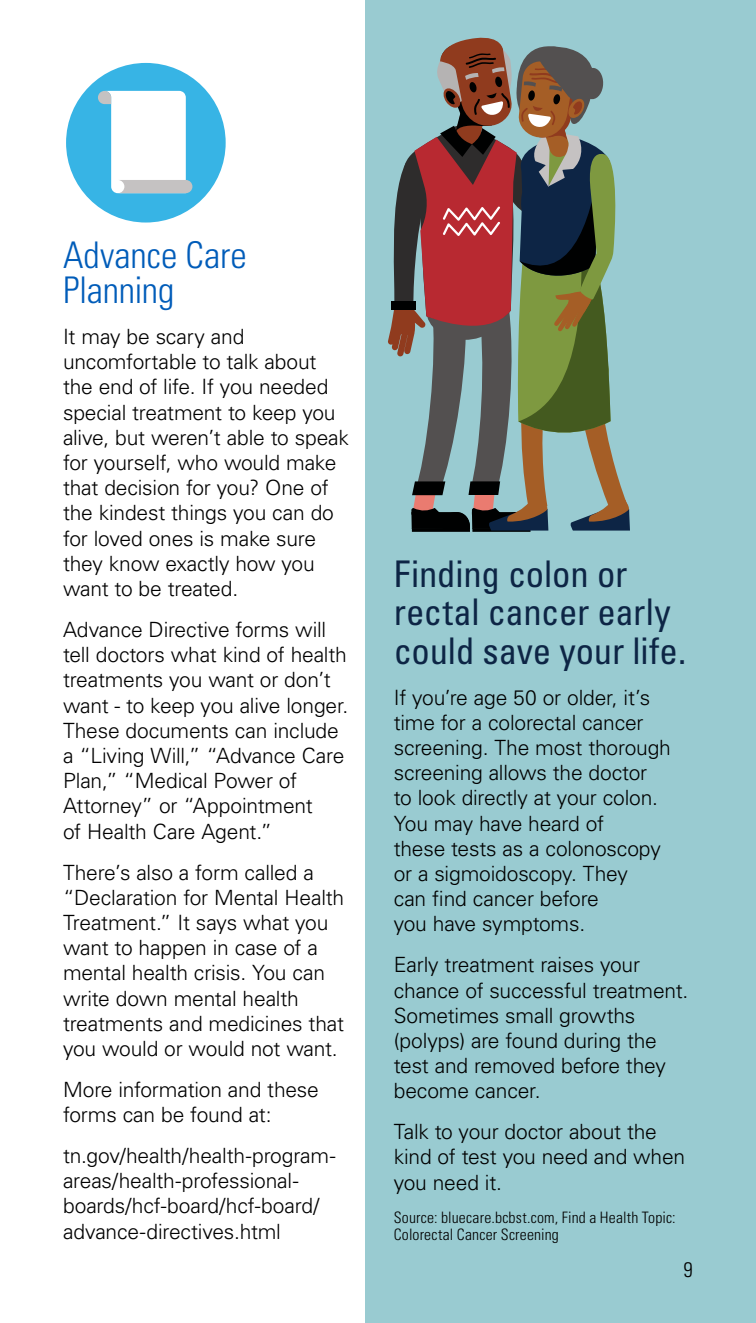
<style>
.page{position:relative;width:756px;height:1323px;background:#fff}
.page>*{position:absolute;margin:0;border:0;box-sizing:border-box;transform-origin:0 0}
.t1{font:condensed 36.75px/38.5px "Univers LT Std";letter-spacing:-.005em;color:#0d2545}
.t2{font:300 condensed 36.75px/35px "Univers LT Std";letter-spacing:-.005em;color:#005cb9}
.t3{font:300 21px/25.2px "Univers LT Std";letter-spacing:-.01em;color:#000}
.t4{font:300 condensed 21px "Univers LT Std";color:#000}
.t5{font:300 condensed 15.75px/17.5px "Univers LT Std";letter-spacing:.01em;color:#000}
</style>
<div class="page">
<div style="left:365px;top:0;width:391px;height:1323px;background:#99cbd1"></div>
<div style="left:66px;top:63px;width:160px;height:160px;background:#37b4e5;border-radius:50%"></div>
<svg style="left:98px;top:91px;width:94px;height:102px"></svg>
<hr style="left:472px;top:528px;width:59px;height:4px;background:#182122">
<hr style="left:412px;top:528px;width:58px;height:4px;background:#182122">
<svg style="left:388px;top:37px;width:242px;height:494px"></svg>
<h2 class="t2" style="left:63px;top:238px;width:185px">Advance Care<br>Planning</h2>
<p class="t3" style="left:63px;top:324px;width:288px">It may be scary and uncomfortable to talk about the end of life. If you needed special treatment to keep you alive, but weren’t able to speak for yourself, who would make that decision for you? One of the kindest things you can do for loved ones is make sure they know exactly how you want to be treated.</p>
<p class="t3" style="left:63px;top:617px;width:287px">Advance Directive forms will tell doctors what kind of health treatments you want or don’t want - to keep you alive longer.<br>These documents can include a “Living Will,” “Advance Care<br>Plan,” “Medical Power of<br>Attorney” or “Appointment<br>of Health Care Agent.”</p>
<p class="t3" style="left:63px;top:860px;width:283px">There’s also a form called a “Declaration for Mental Health<br>Treatment.” It says what you want to happen in case of a mental health crisis. You can write down mental health treatments and medicines that you would or would not want.</p>
<p class="t3" style="left:63px;top:1077px;width:257px">More information and these forms can be found at:</p>
<p class="t3" style="left:63px;top:1143px;width:274px">tn.gov/health/health-program&shy;areas/health-professional&shy;boards/hcf-board/hcf-board/ advance-directives.html</p>
<h3 class="t1" style="left:394px;top:554px;width:294px">Finding colon or rectal cancer early could save your life.</h3>
<p class="t3" style="left:394px;top:685px;width:279px">If you’re age 50 or older, it’s time for a colorectal cancer screening. The most thorough screening allows the doctor<br>to look directly at your colon.<br>You may have heard of<br>these tests as a colonoscopy or a sigmoidoscopy. They<br>can find cancer before<br>you have symptoms.</p>
<p class="t3" style="left:394px;top:952px;width:296px">Early treatment raises your chance of successful treatment.<br>Sometimes small growths (polyps) are found during the test and removed before they become cancer.</p>
<p class="t3" style="left:394px;top:1119px;width:293px">Talk to your doctor about the kind of test you need and when you need it.</p>
<p class="t5" style="left:394px;top:1209px;width:283px">Source: bluecare.bcbst.com, Find a Health Topic:<br>Colorectal Cancer Screening</p>
<p class="t4" style="left:683px;top:1257px;width:11px">9</p>
</div>
